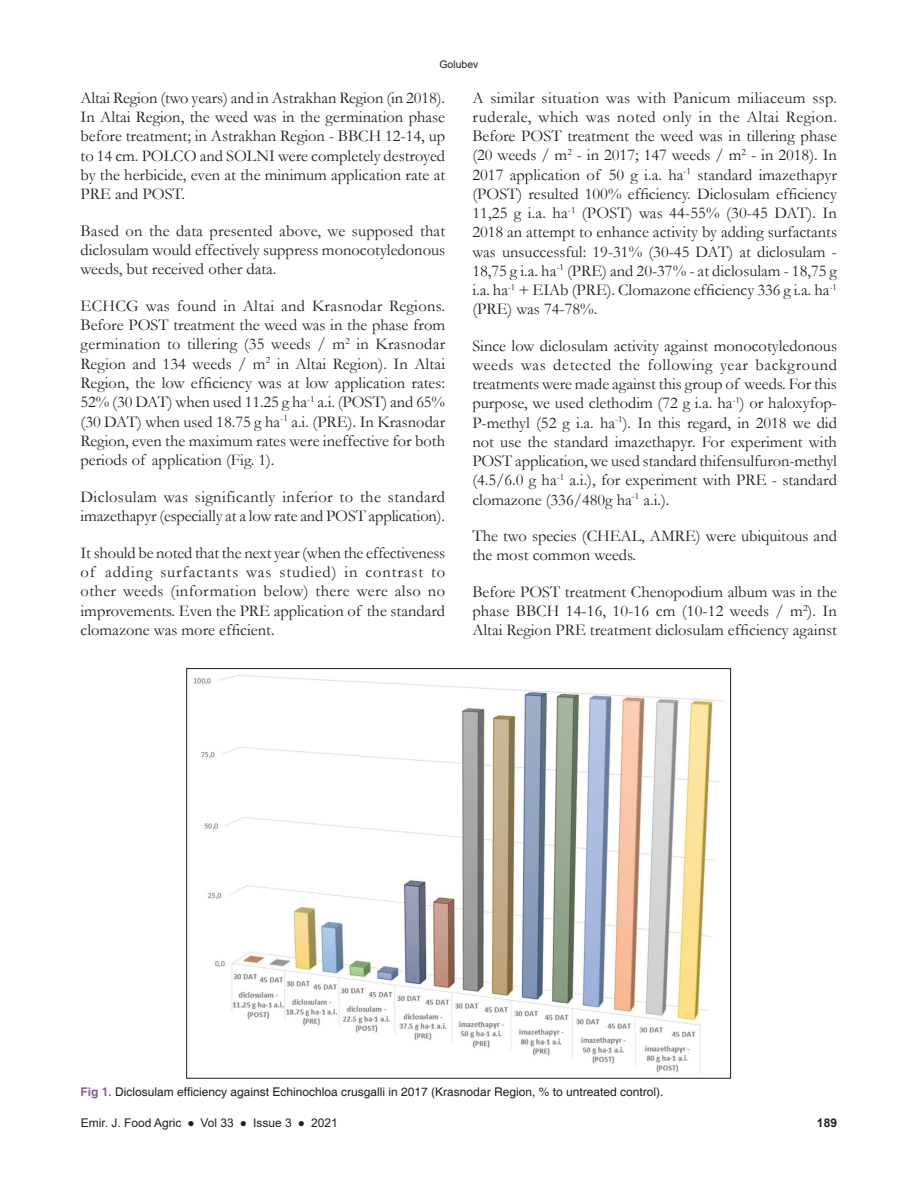
<style>
.page{position:relative;width:918px;height:1188px;background:#fff}
.page>*{position:absolute;margin:0;border:0;box-sizing:border-box;transform-origin:0 0}
.TX{font:16.5px/19.2px "Garamond";color:#231f20;text-align:justify}
.FGC{font:12px "Helvetica";color:#231f20}
.RF_L{font:12px "Arial";color:#231f20}
.RF_L-2{font:700 12px "Arial";color:#231f20}
.t1{font:10.5px "Arial";color:#231f20}
.s1{font-weight:700;color:#8a5f9d}
</style>
<div class="page">
<img style="left:193px;top:675px;width:530px;height:398px">
<p class="t1" style="left:439px;top:57px;width:41px">Golubev</p>
<p class="TX" style="left:81px;top:87px;width:366px">Altai Region (two years) and in Astrakhan Region (in 2018).<br>In Altai Region, the weed was in the germination phase before treatment; in Astrakhan Region - BBCH 12-14, up to 14 cm. POLCO and SOLNI were completely destroyed by the herbicide, even at the minimum application rate at PRE and POST.</p>
<p class="TX" style="left:81px;top:220px;width:366px">Based on the data presented above, we supposed that diclosulam would effectively suppress monocotyledonous weeds, but received other data.</p>
<p class="TX" style="left:81px;top:296px;width:366px">ECHCG was found in Altai and Krasnodar Regions.<br>Before POST treatment the weed was in the phase from germination to tillering (35 weeds / m<sup>2</sup> in Krasnodar Region and 134 weeds / m<sup>2</sup> in Altai Region). In Altai Region, the low efficiency was at low application rates:<br>52% (30 DAT) when used 11.25 g ha<sup>-1</sup> a.i. (POST) and 65% (30 DAT) when used 18.75 g ha<sup>-1</sup> a.i. (PRE). In Krasnodar Region, even the maximum rates were ineffective for both periods of application (Fig. 1).</p>
<p class="TX" style="left:81px;top:487px;width:366px">Diclosulam was significantly inferior to the standard imazethapyr (especially at a low rate and POST application).</p>
<p class="TX" style="left:81px;top:542px;width:366px">It should be noted that the next year (when the effectiveness of adding surfactants was studied) in contrast to other weeds (information below) there were also no improvements. Even the PRE application of the standard clomazone was more efficient.</p>
<p class="TX" style="left:472px;top:87px;width:366px">A similar situation was with Panicum miliaceum ssp. ruderale, which was noted only in the Altai Region.<br>Before POST treatment the weed was in tillering phase (20 weeds / m<sup>2</sup> - in 2017; 147 weeds / m<sup>2</sup> - in 2018). In 2017 application of 50 g i.a. ha<sup>-1</sup> standard imazethapyr (POST) resulted 100% efficiency. Diclosulam efficiency 11,25 g i.a. ha<sup>-1</sup> (POST) was 44-55% (30-45 DAT). In 2018 an attempt to enhance activity by adding surfactants was unsuccessful: 19-31% (30-45 DAT) at diclosulam - 18,75 g i.a. ha<sup>-1</sup> (PRE) and 20-37% - at diclosulam - 18,75 g i.a. ha<sup>-1</sup> + EIAb (PRE). Clomazone efficiency 336 g i.a. ha<sup>-1 </sup>(PRE) was 74-78%.</p>
<p class="TX" style="left:472px;top:336px;width:366px">Since low diclosulam activity against monocotyledonous weeds was detected the following year background treatments were made against this group of weeds. For this purpose, we used clethodim (72 g i.a. ha<sup>-1</sup>) or haloxyfop-P-methyl (52 g i.a. ha<sup>-1</sup>). In this regard, in 2018 we did not use the standard imazethapyr. For experiment with POST application, we used standard thifensulfuron-methyl (4.5/6.0 g ha<sup>-1</sup> a.i.), for experiment with PRE - standard clomazone (336/480g ha<sup>-1</sup> a.i.).</p>
<p class="TX" style="left:472px;top:526px;width:366px">The two species (CHEAL, AMRE) were ubiquitous and the most common weeds.</p>
<p class="TX" style="left:472px;top:582px;width:366px">Before POST treatment Chenopodium album was in the phase BBCH 14-16, 10-16 cm (10-12 weeds / m<sup>2</sup>). In Altai Region PRE treatment diclosulam efficiency against</p>
<p class="FGC" style="left:81px;top:1085px;width:584px"><span class="s1">Fig 1.</span> Diclosulam efficiency against Echinochloa crusgalli in 2017 (Krasnodar Region, % to untreated control).</p>
<p class="RF_L" style="left:81px;top:1114px;width:259px">Emir. J. Food Agric ● Vol 33 ● Issue 3 ● 2021</p>
<p class="RF_L-2" style="left:817px;top:1114px;width:22px">189</p>
</div>
